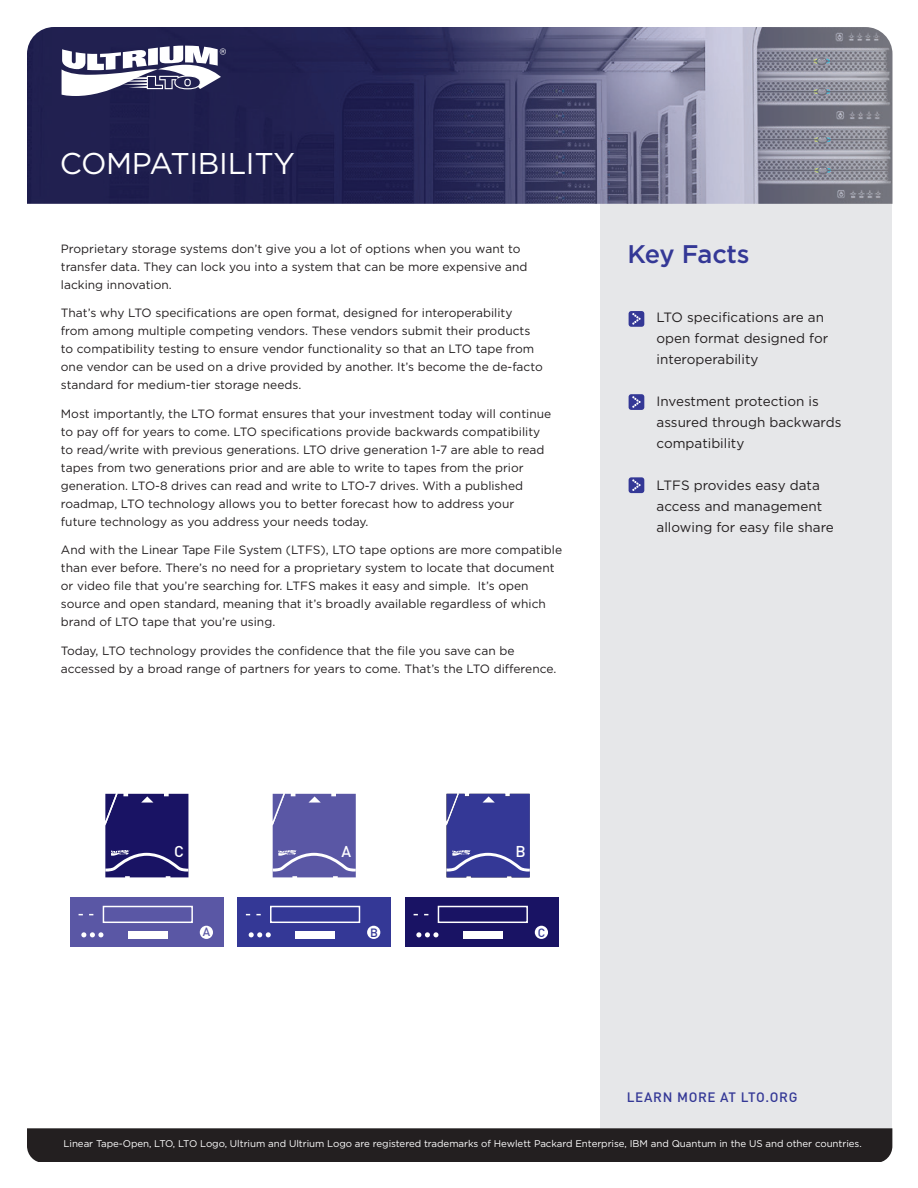
<style>
.page{position:relative;width:918px;height:1188px;background:#fff}
.page>*{position:absolute;margin:0;border:0;box-sizing:border-box;transform-origin:0 0}
.t1{font:30px "Gotham";letter-spacing:-.01em;color:#fff}
.t2{font:500 25.5px "Gotham";letter-spacing:-.025em;color:#343896}
.t3{font:500 15.6px "DIN";color:#fff}
.t4{font:condensed 15.6px "Univers";color:#fff}
.t5{font:13.5px/21px "Gotham";color:#231f20}
.t6{font:500 13.5px "DIN";letter-spacing:.05em;color:#343896}
.t7{font:12px/18px "Gotham";color:#231f20}
.t8{font:500 11.85px "DIN";color:#343896}
.t9{font:500 11.85px "DIN";color:#5a57a5}
.t10{font:9.75px "Gotham";letter-spacing:-.005em;color:#fff}
</style>
<div class="page">
<div style="left:600px;top:203px;width:292px;height:931px;background:#e6e7e9"></div>
<div style="left:27px;top:1128px;width:865px;height:34px;background:#231f20"></div>
<img style="left:27px;top:27px;width:865px;height:177px">
<svg style="left:62px;top:46px;width:164px;height:50px"></svg>
<div style="left:629px;top:394px;width:15px;height:16px;background:#343896;border-radius:3px"></div>
<svg style="left:632px;top:396px;width:9px;height:12px"></svg>
<div style="left:629px;top:311px;width:15px;height:16px;background:#343896;border-radius:3px"></div>
<svg style="left:632px;top:313px;width:9px;height:12px"></svg>
<div style="left:629px;top:477px;width:15px;height:16px;background:#343896;border-radius:3px"></div>
<svg style="left:632px;top:479px;width:9px;height:12px"></svg>
<svg style="left:105px;top:794px;width:83px;height:83px;background:#28236e"></svg>
<svg style="left:273px;top:794px;width:83px;height:83px;background:#6462aa"></svg>
<div style="left:70px;top:897px;width:154px;height:50px;background:#5a57a5"></div>
<svg style="left:78px;top:905px;width:115px;height:18px"></svg>
<svg style="left:81px;top:932px;width:22px;height:5px"></svg>
<div style="left:128px;top:931px;width:39px;height:8px;background:#fff"></div>
<div style="left:200px;top:926px;width:13px;height:13px;background:#fff;border-radius:50%"></div>
<div style="left:238px;top:897px;width:153px;height:50px;background:#343896"></div>
<svg style="left:245px;top:905px;width:116px;height:18px"></svg>
<svg style="left:249px;top:932px;width:22px;height:5px"></svg>
<div style="left:295px;top:931px;width:40px;height:8px;background:#fff"></div>
<div style="left:367px;top:926px;width:13px;height:13px;background:#fff;border-radius:50%"></div>
<svg style="left:446px;top:794px;width:84px;height:83px;background:#41459c"></svg>
<div style="left:405px;top:897px;width:154px;height:50px;background:#191364"></div>
<svg style="left:413px;top:905px;width:115px;height:18px"></svg>
<svg style="left:416px;top:932px;width:23px;height:5px"></svg>
<div style="left:463px;top:931px;width:39px;height:8px;background:#fff"></div>
<div style="left:535px;top:926px;width:13px;height:13px;background:#fff;border-radius:50%"></div>
<p class="t1" style="left:60px;top:144px;width:237px">COMPATIBILITY</p>
<p class="t7" style="left:61px;top:239px;width:468px">Proprietary storage systems don’t give you a lot of options when you want to transfer data. They can lock you into a system that can be more expensive and lacking innovation.</p>
<p class="t7" style="left:61px;top:304px;width:483px">That’s why LTO specifications are open format, designed for interoperability from among multiple competing vendors. These vendors submit their products to compatibility testing to ensure vendor functionality so that an LTO tape from one vendor can be used on a drive provided by another. It’s become the de-facto standard for medium-tier storage needs.</p>
<p class="t7" style="left:61px;top:404px;width:492px">Most importantly, the LTO format ensures that your investment today will continue to pay off for years to come. LTO specifications provide backwards compatibility to read/write with previous generations. LTO drive generation 1-7 are able to read tapes from two generations prior and are able to write to tapes from the prior generation. LTO-8 drives can read and write to LTO-7 drives. With a published roadmap, LTO technology allows you to better forecast how to address your future technology as you address your needs today.</p>
<p class="t7" style="left:61px;top:541px;width:503px">And with the Linear Tape File System (LTFS), LTO tape options are more compatible than ever before. There’s no need for a proprietary system to locate that document or video file that you’re searching for. LTFS makes it easy and simple. It’s open source and open standard, meaning that it’s broadly available regardless of which brand of LTO tape that you’re using.</p>
<p class="t7" style="left:61px;top:641px;width:497px">Today, LTO technology provides the confidence that the file you save can be accessed by a broad range of partners for years to come. That’s the LTO difference.</p>
<p class="t2" style="left:627px;top:238px;width:124px">Key Facts</p>
<p class="t5" style="left:657px;top:307px;width:173px">LTO specifications are an open format designed for interoperability</p>
<p class="t5" style="left:657px;top:391px;width:186px">Investment protection is assured through backwards compatibility</p>
<p class="t5" style="left:657px;top:475px;width:179px">LTFS provides easy data access and management allowing for easy file share</p>
<p class="t3" style="left:174px;top:842px;width:11px">C</p>
<p class="t3" style="left:341px;top:842px;width:11px">A</p>
<p class="t4" style="left:515px;top:842px;width:11px">B</p>
<p class="t9" style="left:203px;top:924px;width:9px">A</p>
<p class="t8" style="left:370px;top:925px;width:9px">B</p>
<p class="t8" style="left:538px;top:925px;width:9px">C</p>
<p class="t6" style="left:627px;top:1088px;width:172px">LEARN MORE AT LTO.ORG</p>
<p class="t10" style="left:64px;top:1137px;width:800px">Linear Tape-Open, LTO, LTO Logo, Ultrium and Ultrium Logo are registered trademarks of Hewlett Packard Enterprise, IBM and Quantum in the US and other countries.</p>
</div>
